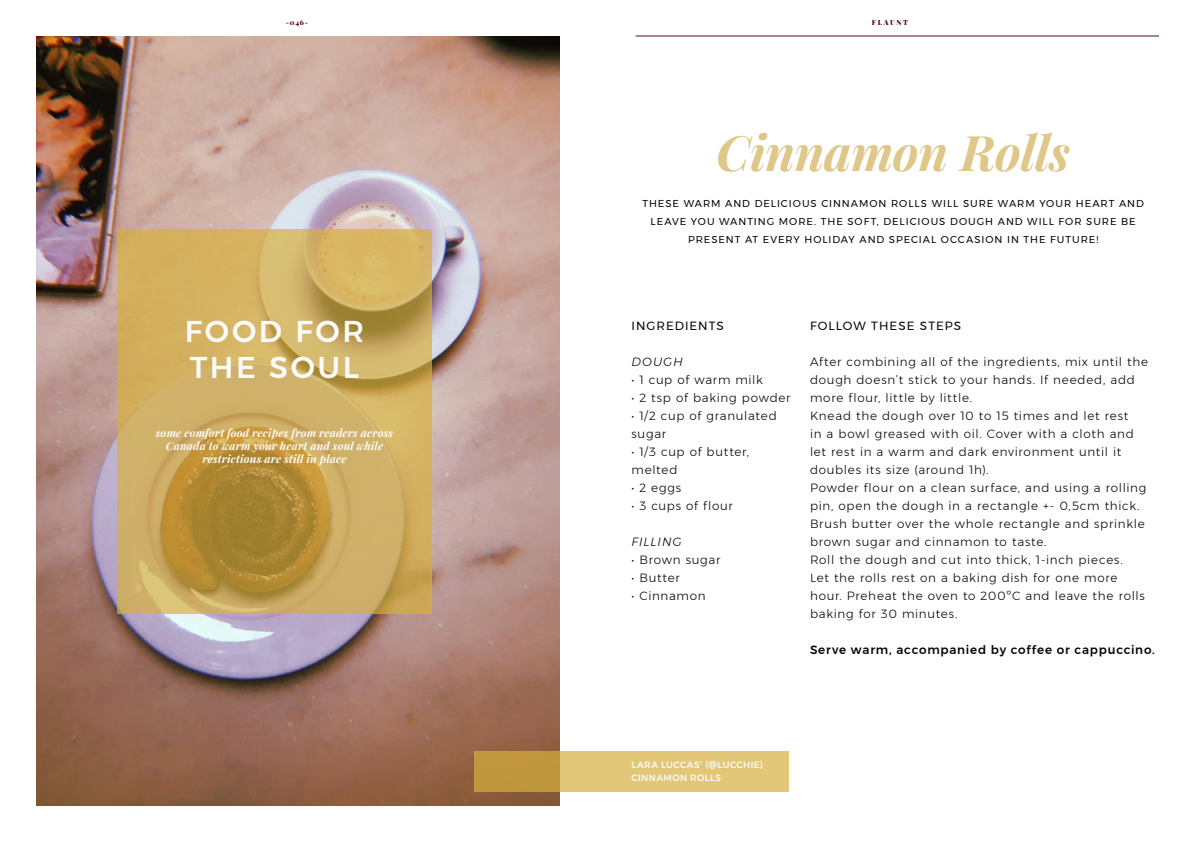
<style>
.page{position:relative;width:1191px;height:842px;background:#fff}
.page>*{position:absolute;margin:0;border:0;box-sizing:border-box;transform-origin:0 0}
.Body_Text{font:italic 700 49px "Playfair Display";letter-spacing:-.005em;color:#dfc789}
.t1{font:500 30px/36px "Montserrat";letter-spacing:.085em;color:#fbfbfa}
.Body_Text-2{font:300 11.9px/18px "Montserrat";letter-spacing:.06em;color:#040504}
.Body_Text-3{font:500 11.9px "Montserrat";letter-spacing:.065em;color:#040504}
.Body_Text-4{font:11.9px "Montserrat";letter-spacing:.085em;color:#040504}
.Body_Text-5{font:italic 300 11.9px "Montserrat";letter-spacing:.08em;color:#040504}
.Magazine_Title{font:italic 700 11px/13.2px "Playfair Display";letter-spacing:.015em;color:#fbfbfa;text-align:center}
.Body_Text-6{font:10px/18px "Montserrat";letter-spacing:.095em;color:#040504;text-align:center}
.Body_Text-7{font:500 9px "Montserrat";letter-spacing:.045em;color:#fafafa}
.t2{font:7px "Playfair Display";letter-spacing:.225em;color:#5b0925}
</style>
<div class="page">
<img style="left:36px;top:36px;width:523px;height:770px">
<svg style="left:117px;top:229px;width:314px;height:384px;background:#c9a759"></svg>
<svg style="left:474px;top:751px;width:314px;height:41px;background:#d9b968"></svg>
<hr style="left:635px;top:36px;width:524px;height:1px;background:#5b0925">
<p class="t2" style="left:286px;top:17px;width:24px">-046-</p>
<p class="t2" style="left:872px;top:17px;width:38px">FLAUNT</p>
<p class="t1" style="left:185px;top:313px;width:181px">FOOD FOR<br>THE SOUL</p>
<p class="Magazine_Title" style="left:156px;top:425px;width:239px">some comfort food recipes from readers across<br>Canada to warm your heart and soul while restrictions are still in place</p>
<p class="Body_Text" style="left:716px;top:113px;width:355px">Cinnamon Rolls</p>
<p class="Body_Text-6" style="left:642px;top:194px;width:503px">THESE WARM AND DELICIOUS CINNAMON ROLLS WILL SURE WARM YOUR HEART AND<br>LEAVE YOU WANTING MORE. THE SOFT, DELICIOUS DOUGH AND WILL FOR SURE BE<br>PRESENT AT EVERY HOLIDAY AND SPECIAL OCCASION IN THE FUTURE!</p>
<p class="Body_Text-4" style="left:631px;top:316px;width:94px">INGREDIENTS</p>
<p class="Body_Text-5" style="left:631px;top:352px;width:53px">DOUGH</p>
<p class="Body_Text-2" style="left:631px;top:370px;width:133px">• 1 cup of warm milk</p>
<p class="Body_Text-2" style="left:631px;top:388px;width:161px">• 2 tsp of baking powder</p>
<p class="Body_Text-2" style="left:631px;top:406px;width:147px">• 1/2 cup of granulated sugar</p>
<p class="Body_Text-2" style="left:631px;top:442px;width:119px">• 1/3 cup of butter, melted</p>
<p class="Body_Text-2" style="left:631px;top:478px;width:51px">• 2 eggs</p>
<p class="Body_Text-2" style="left:631px;top:496px;width:103px">• 3 cups of flour</p>
<p class="Body_Text-5" style="left:631px;top:532px;width:52px">FILLING</p>
<p class="Body_Text-2" style="left:631px;top:550px;width:90px">• Brown sugar</p>
<p class="Body_Text-2" style="left:631px;top:568px;width:50px">• Butter</p>
<p class="Body_Text-2" style="left:631px;top:586px;width:76px">• Cinnamon</p>
<p class="Body_Text-4" style="left:810px;top:316px;width:153px">FOLLOW THESE STEPS</p>
<p class="Body_Text-2" style="left:810px;top:352px;width:339px">After combining all of the ingredients, mix until the dough doesn’t stick to your hands. If needed, add more flour, little by little.</p>
<p class="Body_Text-2" style="left:810px;top:406px;width:325px">Knead the dough over 10 to 15 times and let rest in a bowl greased with oil. Cover with a cloth and let rest in a warm and dark environment until it doubles its size (around 1h).</p>
<p class="Body_Text-2" style="left:810px;top:478px;width:338px">Powder flour on a clean surface, and using a rolling pin, open the dough in a rectangle +- 0,5cm thick.<br>Brush butter over the whole rectangle and sprinkle brown sugar and cinnamon to taste.</p>
<p class="Body_Text-2" style="left:810px;top:550px;width:336px">Roll the dough and cut into thick, 1-inch pieces.<br>Let the rolls rest on a baking dish for one more hour. Preheat the oven to 200ºC and leave the rolls baking for 30 minutes.</p>
<p class="Body_Text-3" style="left:810px;top:640px;width:346px">Serve warm, accompanied by coffee or cappuccino.</p>
<p class="Body_Text-7" style="left:631px;top:758px;width:133px">LARA LUCCAS’ (@LUCCHIE)</p>
<p class="Body_Text-7" style="left:631px;top:771px;width:91px">CINNAMON ROLLS</p>
</div>
